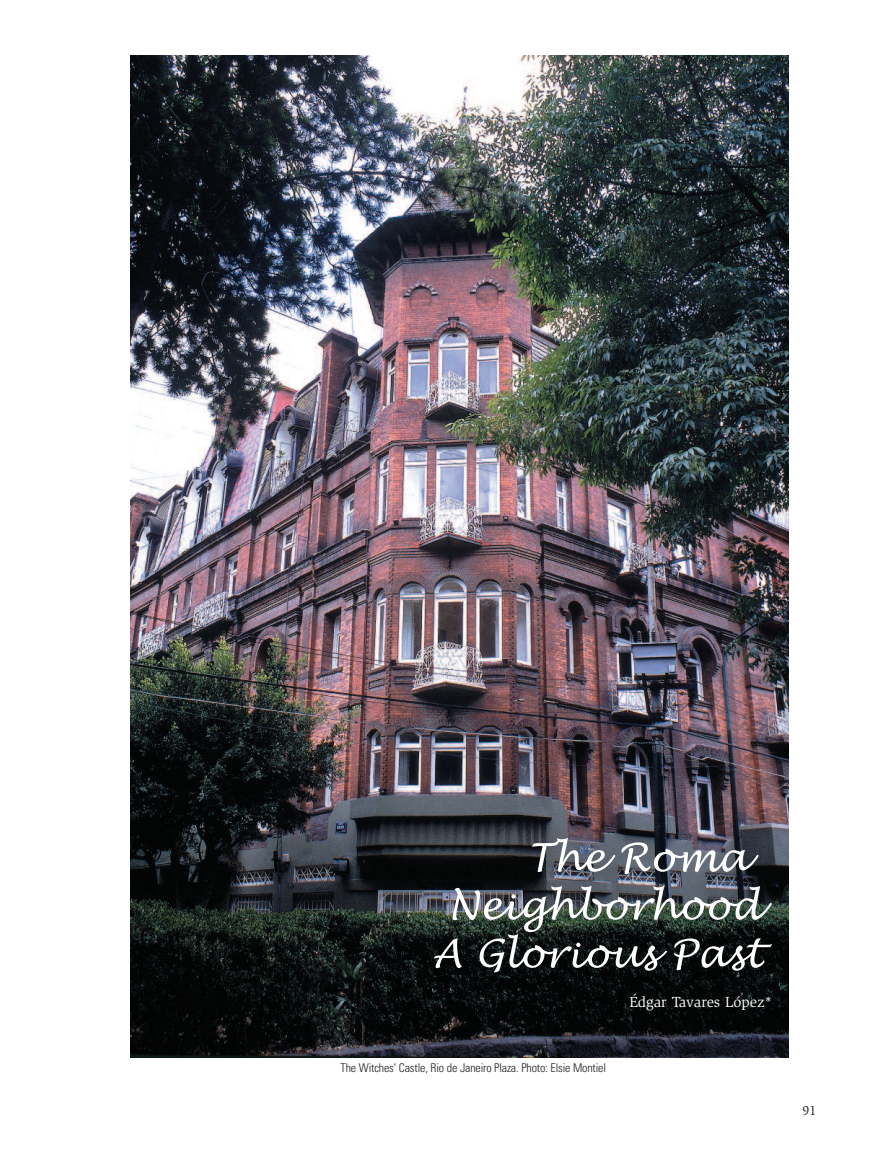
<style>
.page{position:relative;width:893px;height:1149px;background:#fff}
.page>*{position:absolute;margin:0;border:0;box-sizing:border-box;transform-origin:0 0}
.t1{font:15px "Slimbach";color:#fff}
.t2{font:13.5px "Slimbach";color:#231f20}
.t3{font:300 condensed 12px "Univers";letter-spacing:-.015em;color:#231f20}
</style>
<div class="page">
<img style="left:131px;top:55px;width:658px;height:1001px">
<svg style="left:532px;top:837px;width:83px;height:34px"></svg>
<svg style="left:621px;top:842px;width:138px;height:31px"></svg>
<img style="left:434px;top:885px;width:338px;height:87px">
<p class="t3" style="left:341px;top:1062px;width:267px">The Witches’ Castle, Rio de Janeiro Plaza. Photo: Elsie Montiel</p>
<p class="t1" style="left:629px;top:995px;width:144px">Édgar Tavares López*</p>
<p class="t2" style="left:803px;top:1104px;width:15px">91</p>
</div>
